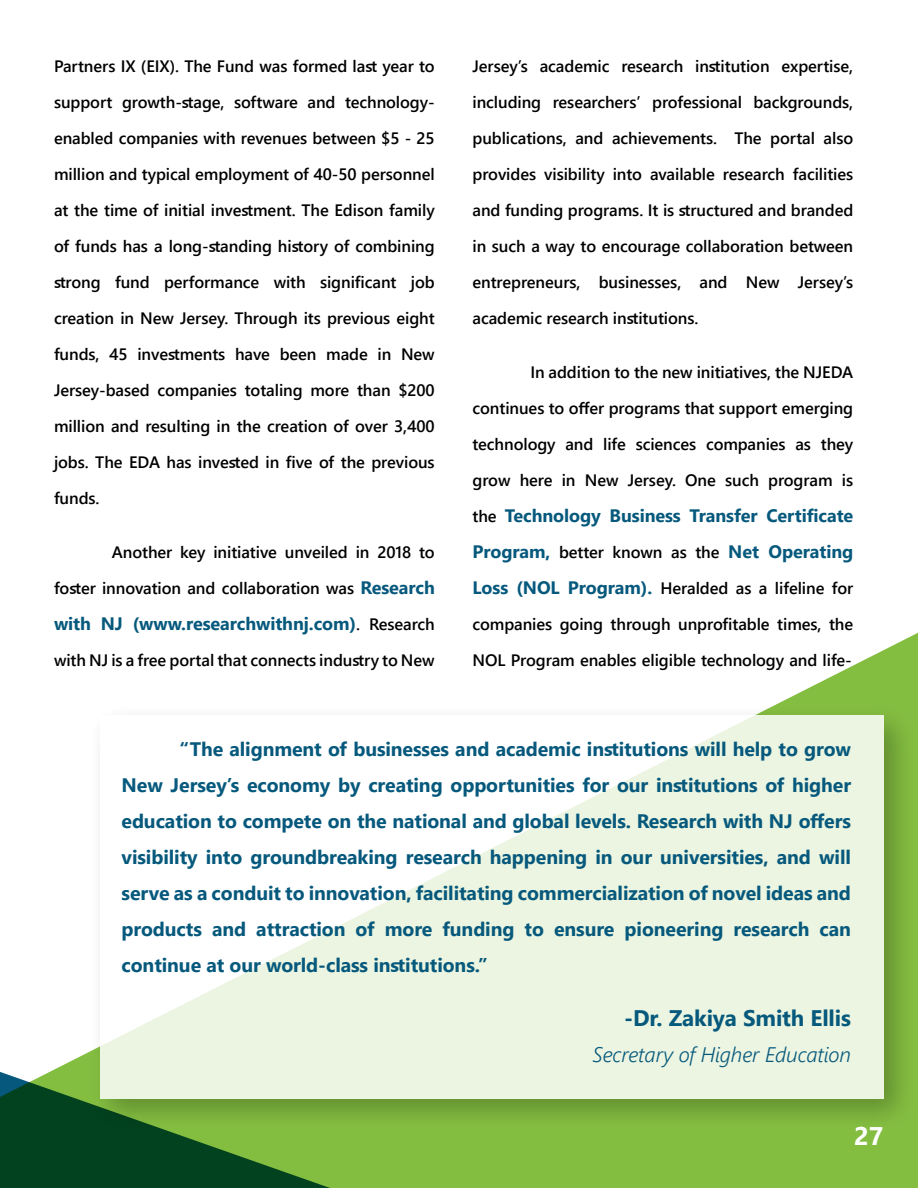
<style>
.page{position:relative;width:918px;height:1188px;background:#fff}
.page>*{position:absolute;margin:0;border:0;box-sizing:border-box;transform-origin:0 0}
.t1{font:700 25.5px "Segoe UI";color:#fff}
.t2{font:700 22.5px "Segoe UI";letter-spacing:-.005em;color:#06597c}
.t3{font:italic 300 21px "Segoe UI";letter-spacing:-.005em;color:#06597c}
.t4{font:700 19.5px/36px "Segoe UI";letter-spacing:-.005em;color:#06597c;text-align:justify}
.t5{font:700 18px/36px "Segoe UI";letter-spacing:-.005em;color:#06597c}
.t6{font:600 16.5px/36px "Segoe UI";letter-spacing:-.005em;color:#000;text-align:justify}
.s1{font-weight:700;font-size:18px;color:#06597c}
.s2{font-weight:600;font-size:16.5px;color:#000}
</style>
<div class="page">
<svg style="left:0;top:632px;width:918px;height:556px"></svg>
<div style="left:87px;top:703px;width:831px;height:430px;background:#000;opacity:.3"></div>
<svg style="left:100px;top:716px;width:783px;height:383px;fill:#ecf5e1"></svg>
<p class="t6" style="left:54px;top:47px;width:382px">Partners IX (EIX). The Fund was formed last year to support growth-stage, software and technology&shy;enabled companies with revenues between $5 - 25 million and typical employment of 40-50 personnel at the time of initial investment. The Edison family of funds has a long-standing history of combining strong fund performance with significant job creation in New Jersey. Through its previous eight funds, 45 investments have been made in New Jersey-based companies totaling more than $200 million and resulting in the creation of over 3,400 jobs. The EDA has invested in five of the previous funds.</p>
<p class="t6" style="left:54px;top:533px;width:382px;text-align:right">Another key initiative unveiled in 2018 to<br>foster innovation and collaboration was <span class="s1">Research</span></p>
<p class="t5" style="left:54px;top:604px;width:382px">with NJ (www.researchwithnj.com)<span class="s2">. Research</span></p>
<p class="t6" style="left:54px;top:641px;width:382px">with NJ is a free portal that connects industry to New</p>
<p class="t6" style="left:473px;top:47px;width:382px">Jersey’s academic research institution expertise, including researchers’ professional backgrounds, publications, and achievements. The portal also provides visibility into available research facilities and funding programs. It is structured and branded in such a way to encourage collaboration between entrepreneurs, businesses, and New Jersey’s academic research institutions.</p>
<p class="t6" style="left:473px;top:353px;width:382px;text-indent:58px">In addition to the new initiatives, the NJEDA continues to offer programs that support emerging technology and life sciences companies as they grow here in New Jersey. One such program is</p>
<p class="t5" style="left:473px;top:496px;width:382px"><span class="s2">the</span> Technology Business Transfer Certificate<br>Program, <span class="s2">better known as the</span> Net Operating</p>
<p class="t6" style="left:472px;top:569px;width:382px"><span class="s1">Loss (NOL Program).</span> Heralded as a lifeline for companies going through unprofitable times, the NOL Program enables eligible technology and life-</p>
<p class="t4" style="left:122px;top:730px;width:731px;text-indent:58px">“The alignment of businesses and academic institutions will help to grow New Jersey’s economy by creating opportunities for our institutions of higher education to compete on the national and global levels. Research with NJ offers visibility into groundbreaking research happening in our universities, and will serve as a conduit to innovation, facilitating commercialization of novel ideas and products and attraction of more funding to ensure pioneering research can continue at our world-class institutions.”</p>
<h2 class="t2" style="left:624px;top:997px;width:228px">-Dr. Zakiya Smith Ellis</h2>
<p class="t3" style="left:592px;top:1035px;width:260px">Secretary of Higher Education</p>
<h1 class="t1" style="left:854px;top:1112px;width:31px">27</h1>
</div>
